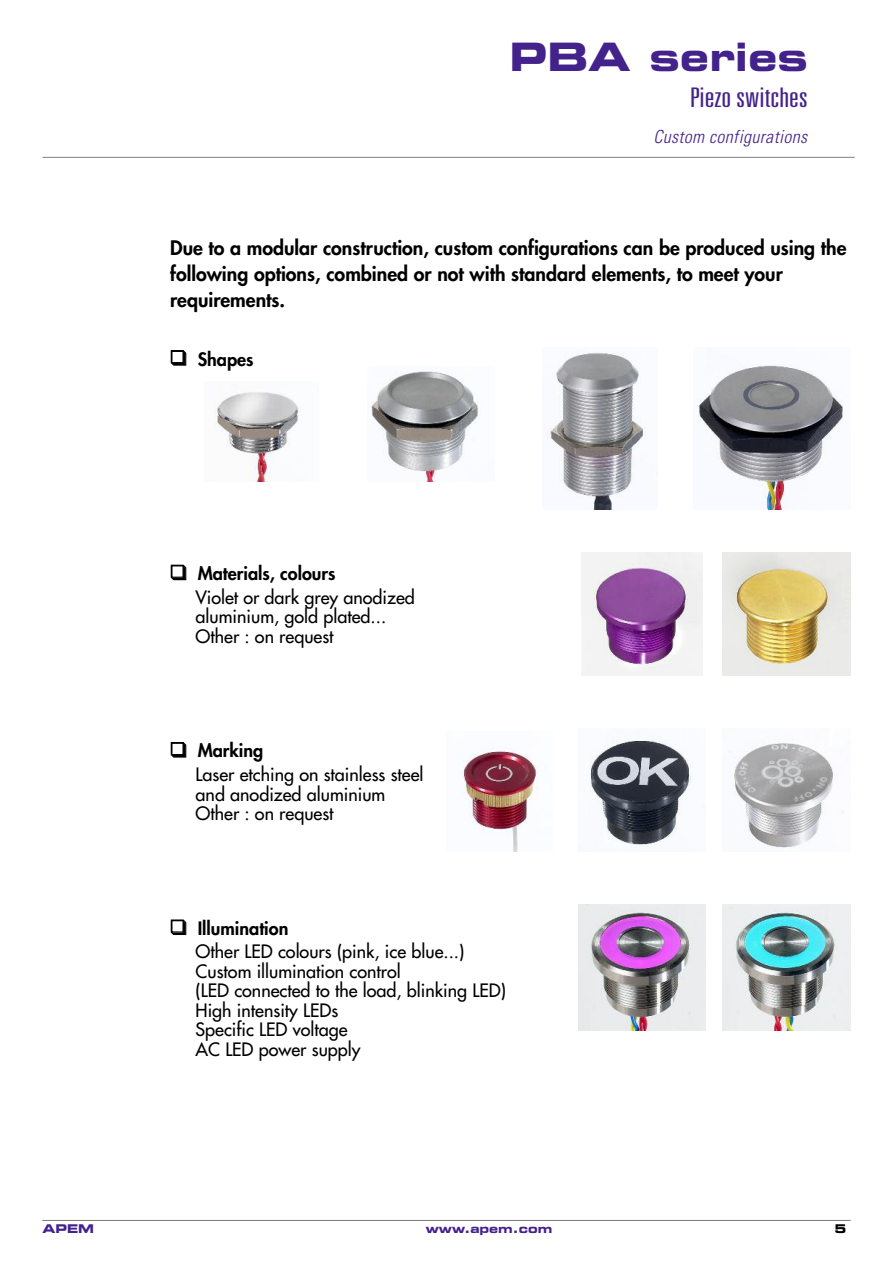
<style>
.page{position:relative;width:893px;height:1263px;background:#fff}
.page>*{position:absolute;margin:0;border:0;box-sizing:border-box;transform-origin:0 0}
.t1{font:700 expanded 39px "Square 721 BT";color:#43228c}
.t2{font:300 ultra-condensed 27px "Univers";color:#43228c;scale:1.3 1}
.t3{font:800 19.5px/26px "Futura";color:#000}
.t4{font:18px/19.5px "Futura";color:#000}
.t5{font:italic 300 condensed 18px "Univers";letter-spacing:.02em;color:#43228c}
.t6{font:800 18px "Futura";color:#000}
.t7{font:700 expanded 12px "Square 721 BT";color:#43228c}
.t8{font:700 expanded 12px "Square 721 BT";color:#000}
.s1{font-weight:800}
</style>
<div class="page">
<hr style="left:43px;top:157px;width:812px;height:1px;background:#808080">
<img style="left:215px;top:392px;width:86px;height:90px">
<img style="left:371px;top:371px;width:110px;height:111px">
<img style="left:548px;top:353px;width:110px;height:156px">
<img style="left:698px;top:364px;width:145px;height:145px">
<img style="left:458px;top:745px;width:81px;height:107px">
<img style="left:589px;top:739px;width:105px;height:109px">
<img style="left:581px;top:553px;width:122px;height:123px">
<img style="left:723px;top:553px;width:127px;height:123px">
<img style="left:728px;top:743px;width:105px;height:105px">
<img style="left:578px;top:904px;width:128px;height:127px">
<img style="left:723px;top:904px;width:127px;height:127px">
<hr style="left:43px;top:1220px;width:807px;height:1px;background:#808080">
<p class="t1" style="left:510px;top:43px;width:300px">PBA series</p>
<p class="t2" style="left:690px;top:87px;width:92px">Piezoswitches</p>
<p class="t5" style="left:653px;top:130px;width:155px">Custom configurations</p>
<p class="t3" style="left:170px;top:236px;width:678px">Due to a modular construction, custom configurations can be produced using the following options, combined or not with standard elements, to meet your requirements.</p>
<p class="t6" style="left:171px;top:350px;width:85px">❑ Shapes</p>
<p class="t4" style="left:196px;top:563px;width:221px;line-height:23.7px;text-indent:-25px">❑ <span class="s1">Materials, colours<br></span>Violet or dark grey anodized</p>
<p class="t4" style="left:196px;top:608px;width:192px">aluminium, gold plated...<br>Other : on request</p>
<p class="t4" style="left:196px;top:740px;width:229px;line-height:23.7px;text-indent:-25px">❑ <span class="s1">Marking<br></span>Laser etching on stainless steel</p>
<p class="t4" style="left:196px;top:785px;width:191px">and anodized aluminium<br>Other : on request</p>
<p class="t4" style="left:196px;top:917px;width:270px;line-height:23.7px;text-indent:-25px">❑ <span class="s1">Illumination<br></span>Other LED colours (pink, ice blue...)</p>
<p class="t4" style="left:196px;top:963px;width:312px">Custom illumination control<br>(LED connected to the load, blinking LED)<br>High intensity LEDs<br>Specific LED voltage<br>AC LED power supply</p>
<p class="t7" style="left:43px;top:1225px;width:53px">APEM</p>
<p class="t7" style="left:426px;top:1225px;width:128px">www.apem.com</p>
<p class="t8" style="left:834px;top:1225px;width:13px">5</p>
</div>
